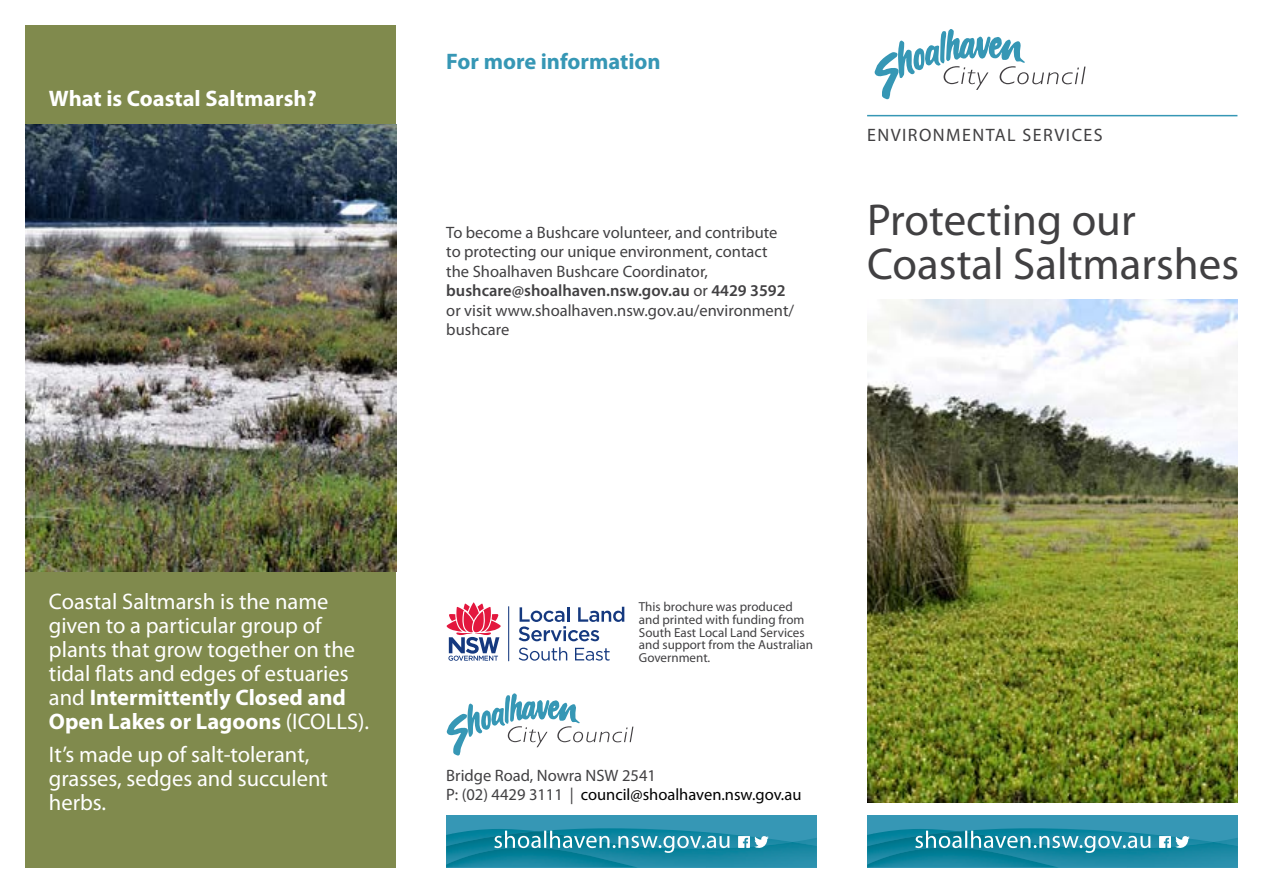
<style>
.page{position:relative;width:1263px;height:893px;background:#fff}
.page>*{position:absolute;margin:0;border:0;box-sizing:border-box;transform-origin:0 0}
.t1{font:44.85px/44.4px "Myriad Pro";color:#414042}
.t2{font:22.5px/24px "Myriad Pro";color:#fff}
.t3{font:700 22.5px "Myriad Pro";color:#fff}
.t4{font:700 22.5px "Myriad Pro";color:#3697b5}
.t5{font:18px "Myriad Pro";letter-spacing:.08em;color:#414042}
.t6{font:16.5px/19.5px "Myriad Pro";color:#414042}
.t7{font:13.05px/12.8px "Myriad Pro";color:#414042}
.s1{font-weight:600}
.s2{font-weight:700}
.s3{color:#000}
</style>
<div class="page">
<svg style="left:447px;top:693px;width:186px;height:63px"></svg>
<svg style="left:875px;top:29px;width:210px;height:71px"></svg>
<hr style="left:867px;top:115px;width:370px;height:1px;background:#3697b5">
<img style="left:867px;top:299px;width:371px;height:504px">
<svg style="left:867px;top:815px;width:371px;height:52px;fill:#3697b5"></svg>
<img style="left:874px;top:829px;width:79px;height:5px">
<img style="left:964px;top:828px;width:247px;height:14px">
<img style="left:867px;top:834px;width:48px;height:13px">
<img style="left:1127px;top:842px;width:111px;height:25px">
<img style="left:867px;top:847px;width:192px;height:20px">
<img style="left:1065px;top:867px;width:173px;height:1px">
<svg style="left:446px;top:815px;width:371px;height:52px;fill:#3697b5"></svg>
<img style="left:453px;top:829px;width:79px;height:5px">
<img style="left:543px;top:828px;width:247px;height:14px">
<img style="left:446px;top:834px;width:48px;height:13px">
<img style="left:706px;top:842px;width:111px;height:25px">
<img style="left:446px;top:847px;width:192px;height:20px">
<img style="left:644px;top:867px;width:173px;height:1px">
<svg style="left:1159px;top:836px;width:30px;height:12px"></svg>
<svg style="left:915px;top:831px;width:235px;height:22px"></svg>
<svg style="left:738px;top:836px;width:31px;height:12px"></svg>
<svg style="left:494px;top:831px;width:235px;height:22px"></svg>
<div style="left:26px;top:25px;width:370px;height:842px;background:#808a4d"></div>
<img style="left:26px;top:124px;width:370px;height:448px">
<svg style="left:446px;top:602px;width:55px;height:59px"></svg>
<hr style="left:508px;top:606px;width:1px;height:55px;background:#15397f">
<svg style="left:519px;top:607px;width:105px;height:34px"></svg>
<svg style="left:519px;top:647px;width:48px;height:14px"></svg>
<svg style="left:575px;top:648px;width:35px;height:13px"></svg>
<h2 class="t3" style="left:49px;top:86px;width:269px">What is Coastal Saltmarsh?</h2>
<h2 class="t4" style="left:446px;top:49px;width:216px">For more information</h2>
<p class="t6" style="left:446px;top:222px;width:349px">To become a Bushcare volunteer, and contribute to protecting our unique environment, contact the Shoalhaven Bushcare Coordinator, <span class="s1">bushcare@shoalhaven.nsw.gov.au</span> or <span class="s1">4429 3592 </span>or visit www.shoalhaven.nsw.gov.au/environment/ bushcare</p>
<p class="t5" style="left:867px;top:124px;width:237px">ENVIRONMENTAL SERVICES</p>
<h1 class="t1" style="left:867px;top:197px;width:373px">Protecting our<br>Coastal Saltmarshes</h1>
<h2 class="t2" style="left:49px;top:589px;width:322px">Coastal Saltmarsh is the name given to a particular group of plants that grow together on the tidal flats and edges of estuaries and <span class="s2">Intermittently Closed and<br>Open Lakes or Lagoons</span> (ICOLLS).</h2>
<h2 class="t2" style="left:49px;top:742px;width:281px">It’s made up of salt-tolerant, grasses, sedges and succulent herbs.</h2>
<p class="t7" style="left:639px;top:600px;width:176px">This brochure was produced and printed with funding from<br>South East Local Land Services and support from the Australian<br>Government.</p>
<p class="t6" style="left:446px;top:765px;width:357px">Bridge Road, Nowra NSW 2541<br>P: (02) 4429 3111 | <span class="s3">council@shoalhaven.nsw.gov.au</span></p>
</div>
